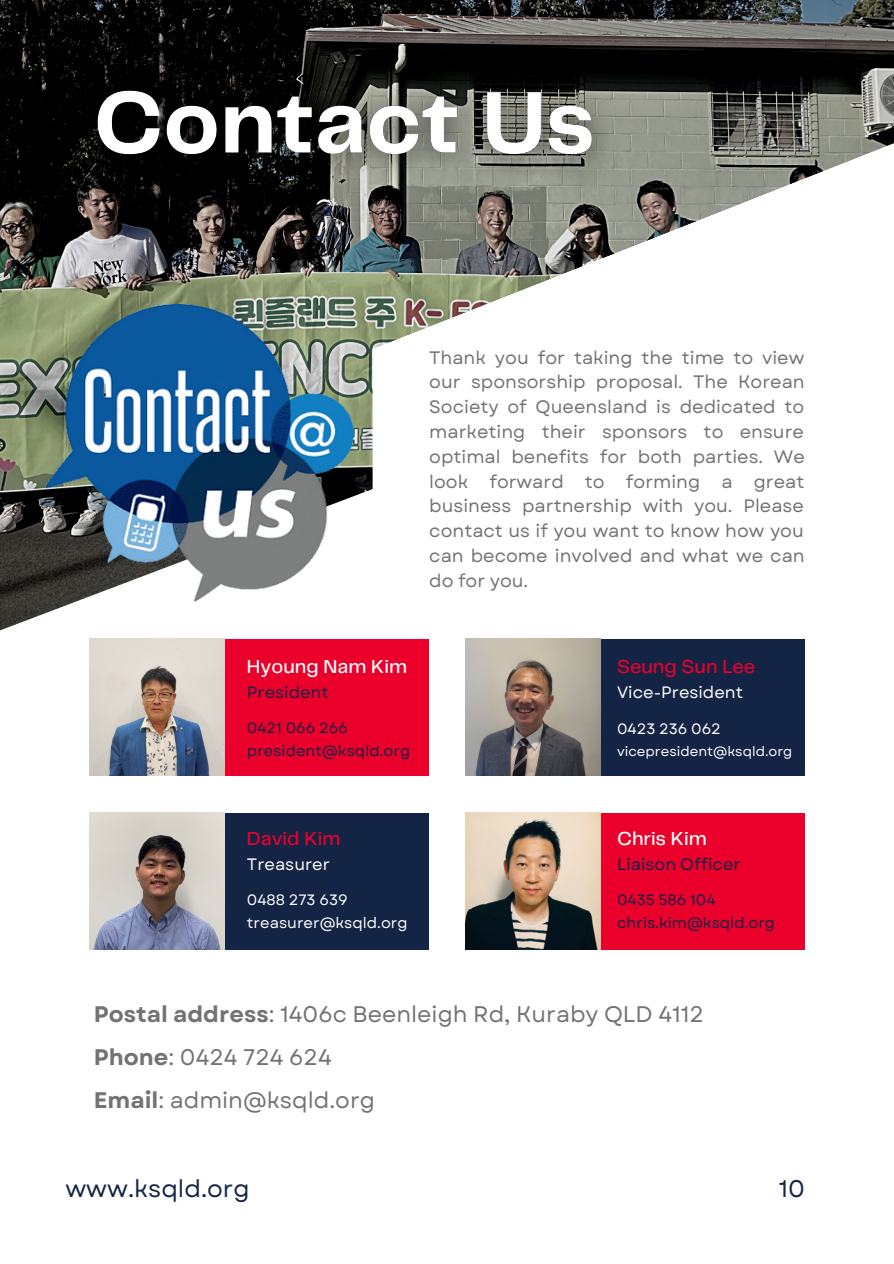
<style>
.page{position:relative;width:894px;height:1264px;background:#fff}
.page>*{position:absolute;margin:0;border:0;box-sizing:border-box;transform-origin:0 0}
.t1{font:24px "Garet";color:#142445}
.t2{font:22.5px "Garet";color:#737373}
.t3{font:500 19.5px "Telegraf";color:#fff}
.t4{font:500 19.5px "Telegraf";color:#eb002b}
.t5{font:18px/24.8px "Garet";color:#737373;text-align:justify}
.t6{font:16.5px "Garet";color:#142445}
.t7{font:16.5px "Garet";color:#fff}
.t8{font:15px/23.2px "Garet";color:#142445}
.t9{font:15px/23.2px "Garet";color:#fff}
.t10{font:13.5px "Garet";color:#fff}
.s1{font-weight:700}
</style>
<div class="page">
<img style="left:0;top:0;width:893px;height:639px">
<svg style="left:372px;top:128px;width:521px;height:504px"></svg>
<div style="left:592px;top:639px;width:212px;height:136px;background:#142445"></div>
<div style="left:592px;top:812px;width:212px;height:137px;background:#eb002b"></div>
<div style="left:216px;top:639px;width:212px;height:136px;background:#eb002b"></div>
<div style="left:216px;top:812px;width:212px;height:137px;background:#142445"></div>
<img style="left:465px;top:639px;width:135px;height:136px">
<img style="left:465px;top:812px;width:135px;height:137px">
<img style="left:89px;top:639px;width:135px;height:136px">
<img style="left:89px;top:812px;width:135px;height:137px">
<img style="left:46px;top:304px;width:307px;height:298px">
<img style="left:55px;top:49px;width:578px;height:163px">
<p class="t5" style="left:429px;top:345px;width:377px">Thank you for taking the time to view our sponsorship proposal. The Korean Society of Queensland is dedicated to marketing their sponsors to ensure optimal benefits for both parties. We look forward to forming a great business partnership with you. Please contact us if you want to know how you can become involved and what we can do for you.</p>
<p class="t3" style="left:247px;top:658px;width:162px">Hyoung Nam Kim</p>
<p class="t4" style="left:617px;top:658px;width:139px">Seung Sun Lee</p>
<p class="t6" style="left:247px;top:680px;width:83px">President</p>
<p class="t8" style="left:247px;top:716px;width:165px">0421 066 266 president@ksqld.org</p>
<p class="t4" style="left:247px;top:829px;width:95px">David Kim</p>
<p class="t7" style="left:247px;top:852px;width:84px">Treasurer</p>
<p class="t9" style="left:247px;top:888px;width:162px">0488 273 639 treasurer@ksqld.org</p>
<p class="t7" style="left:617px;top:680px;width:127px">Vice-President</p>
<p class="t9" style="left:617px;top:717px;width:105px">0423 236 062</p>
<p class="t10" style="left:617px;top:742px;width:177px">vicepresident@ksqld.org</p>
<p class="t3" style="left:617px;top:829px;width:91px">Chris Kim</p>
<p class="t6" style="left:617px;top:852px;width:125px">Liaison Officer</p>
<p class="t8" style="left:617px;top:888px;width:159px">0435 586 104 chris.kim@ksqld.org</p>
<p class="t2" style="left:94px;top:997px;width:611px"><span class="s1">Postal address</span>: 1406c Beenleigh Rd, Kuraby QLD 4112</p>
<p class="t2" style="left:94px;top:1040px;width:239px"><span class="s1">Phone</span>: 0424 724 624</p>
<p class="t2" style="left:94px;top:1083px;width:282px"><span class="s1">Email</span>: admin@ksqld.org</p>
<p class="t1" style="left:65px;top:1170px;width:186px">www.ksqld.org</p>
<p class="t1" style="left:778px;top:1170px;width:28px">10</p>
</div>
